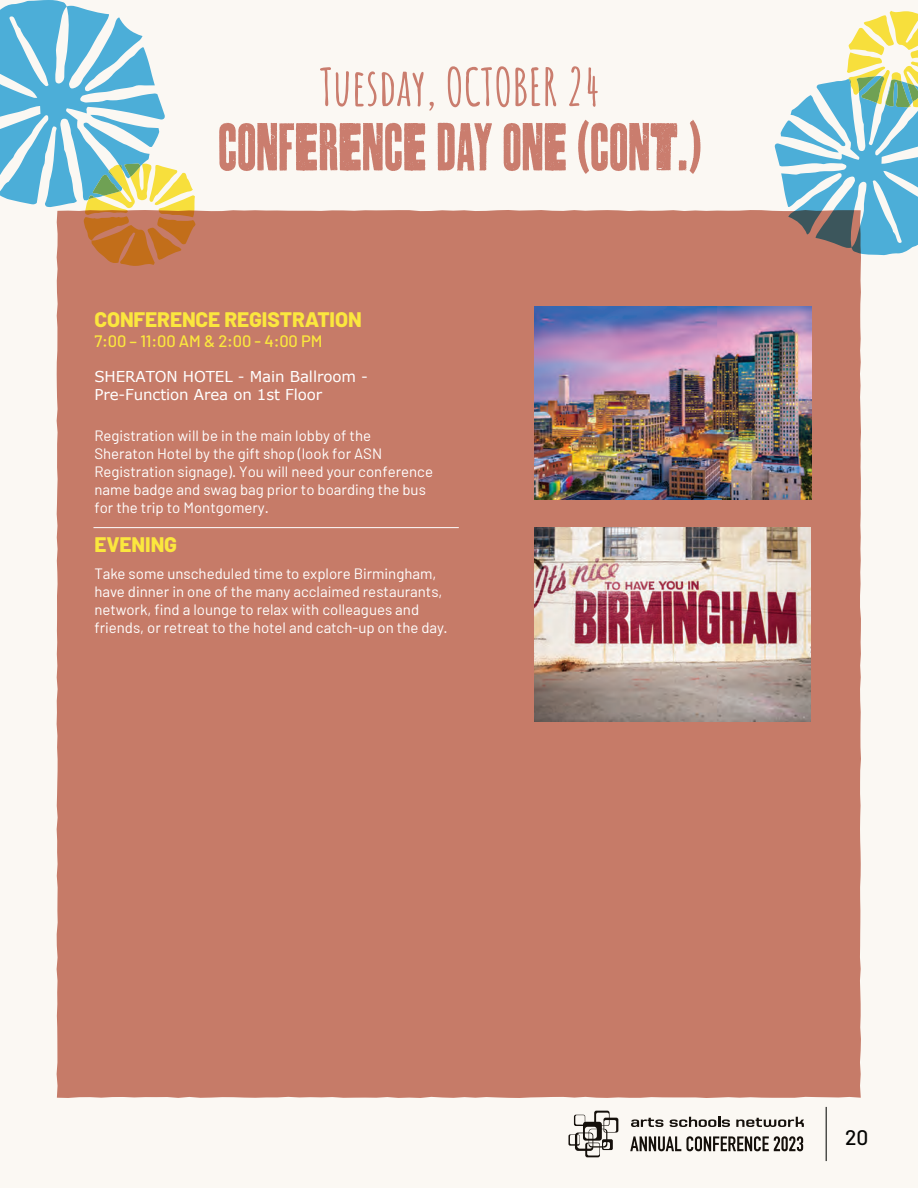
<style>
.page{position:relative;width:918px;height:1188px;background:#fbf8f3}
.page>*{position:absolute;margin:0;border:0;box-sizing:border-box;transform-origin:0 0}
.t1{font:70.5px "Thunderhouse Pro";color:#ca7d6e}
.t2{font:700 51px "Amatic SC";color:#ca7d6e}
.t3{font:800 21px "Barlow";letter-spacing:-.005em;color:#fbe73e}
.t4{font:500 21px "Barlow";color:#040503}
.t5{font:500 16.5px "Barlow";letter-spacing:-.005em;color:#fbe73e}
.t6{font:15px/18px "Barlow";color:#fff}
.t7{font:15px/18px "Verdana";letter-spacing:-.005em;color:#fff}
</style>
<div class="page">
<div style="left:57px;top:210px;width:804px;height:888px;background:#c67b68"></div>
<svg style="left:0;top:0;width:196px;height:266px"></svg>
<svg style="left:774px;top:11px;width:144px;height:244px"></svg>
<hr style="left:826px;top:1107px;width:1px;height:54px;background:#040503">
<svg style="left:631px;top:1118px;width:32px;height:9px"></svg>
<svg style="left:670px;top:1117px;width:60px;height:10px"></svg>
<svg style="left:736px;top:1117px;width:68px;height:10px"></svg>
<svg style="left:569px;top:1111px;width:49px;height:46px"></svg>
<svg style="left:630px;top:1136px;width:173px;height:15px"></svg>
<img style="left:534px;top:306px;width:277px;height:193px">
<img style="left:534px;top:528px;width:277px;height:193px">
<hr style="left:93px;top:527px;width:366px;height:1px;background:#fff">
<h2 class="t2" style="left:320px;top:48px;width:281px">Tuesday, OCTOBER 24</h2>
<h1 class="t1" style="left:218px;top:107px;width:485px">CONFERENCE DAY ONE (CONT.)</h1>
<h3 class="t3" style="left:94px;top:306px;width:269px">CONFERENCE REGISTRATION</h3>
<p class="t5" style="left:94px;top:331px;width:230px">7:00 – 11:00 AM &amp; 2:00 - 4:00 PM</p>
<p class="t7" style="left:94px;top:367px;width:275px">SHERATON HOTEL - Main Ballroom -<br>Pre-Function Area on 1st Floor</p>
<p class="t6" style="left:94px;top:426px;width:340px">Registration will be in the main lobby of the Sheraton Hotel by the gift shop (look for ASN Registration signage). You will need your conference name badge and swag bag prior to boarding the bus for the trip to Montgomery.</p>
<h3 class="t3" style="left:94px;top:532px;width:84px">EVENING</h3>
<p class="t6" style="left:94px;top:565px;width:355px">Take some unscheduled time to explore Birmingham, have dinner in one of the many acclaimed restaurants, network, find a lounge to relax with colleagues and friends, or retreat to the hotel and catch-up on the day.</p>
<h3 class="t4" style="left:845px;top:1124px;width:25px">20</h3>
</div>
